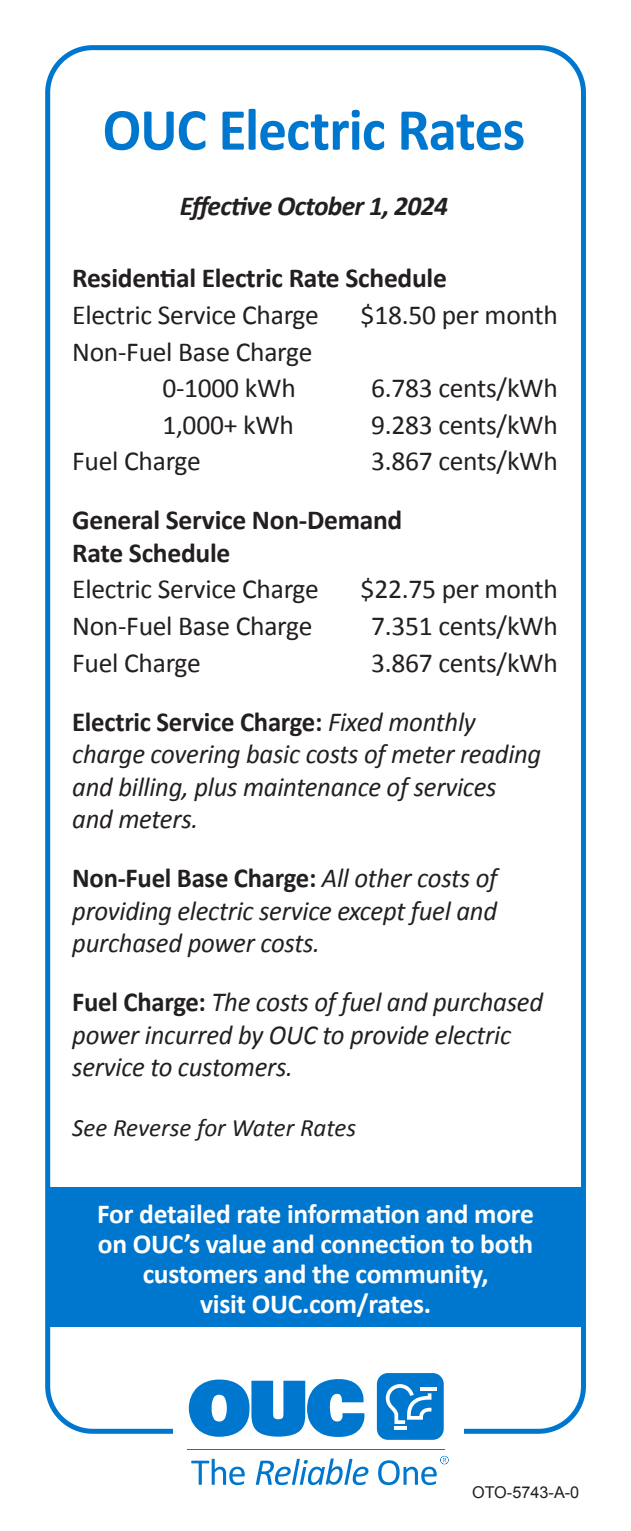
<style>
.page{position:relative;width:631px;height:1531px;background:#fff}
.page>*{position:absolute;margin:0;border:0;box-sizing:border-box;transform-origin:0 0}
.t1{font:700 60px "Calibri";letter-spacing:-.015em;color:#0077ce;scale:.95 1}
.t2{font:italic 27.5px/32.5px "Calibri";letter-spacing:-.01em;color:#231f20}
.t3{font:27.5px/36.5px "Calibri";letter-spacing:-.01em;color:#231f20}
.t4{font:700 27.5px/32.5px "Calibri";letter-spacing:-.01em;color:#231f20}
.t5{font:700 27.5px/30px "Calibri";letter-spacing:-.01em;color:#fff;text-align:center}
.t6{font:italic 700 27.5px "Calibri";letter-spacing:-.025em;color:#231f20}
.t7{font:italic 25px "Calibri";color:#231f20}
.t8{font:16.25px "Arial";color:#231f20}
.s1{font-weight:400}
.s2{font-weight:400;font-style:italic}
.s3{font-weight:700;font-style:normal}
</style>
<div class="page">
<div style="left:45px;top:45px;width:540px;height:1388px;border:5px solid #0077ce;border-radius:45px"></div>
<div style="left:173px;top:1358px;width:290px;height:139px;background:#fff"></div>
<svg style="left:189px;top:1379px;width:175px;height:58px"></svg>
<div style="left:376px;top:1372px;width:67px;height:67px;background:#0077ce;border-radius:11px"></div>
<svg style="left:385px;top:1384px;width:46px;height:39px"></svg>
<svg style="left:394px;top:1426px;width:12px;height:3px"></svg>
<hr style="left:419px;top:1387px;width:17px;height:3px;background:#fff">
<hr style="left:187px;top:1448px;width:257px;height:1px;background:#0077ce">
<svg style="left:191px;top:1455px;width:257px;height:29px"></svg>
<div style="left:47px;top:1187px;width:537px;height:139px;background:#0077ce"></div>
<h1 class="t1" style="left:103px;top:87px;width:446px">OUC Electric Rates</h1>
<p class="t6" style="left:180px;top:186px;width:269px">Effective October 1, 2024</p>
<p class="t4" style="left:72px;top:261px;width:376px">Residential Electric Rate Schedule</p>
<p class="t3" style="left:72px;top:296px;width:248px">Electric Service Charge</p>
<p class="t3" style="left:360px;top:296px;width:198px">$18.50 per month</p>
<p class="t3" style="left:162px;top:332px;width:151px;text-indent:-90px">Non-Fuel Base Charge<br>0-1000 kWh</p>
<p class="t3" style="left:371px;top:369px;width:188px">6.783 cents/kWh</p>
<p class="t3" style="left:162px;top:405px;width:133px">1,000+ kWh</p>
<p class="t3" style="left:371px;top:405px;width:188px">9.283 cents/kWh</p>
<p class="t3" style="left:72px;top:442px;width:130px">Fuel Charge</p>
<p class="t3" style="left:371px;top:442px;width:188px">3.867 cents/kWh</p>
<p class="t4" style="left:72px;top:503px;width:331px">General Service Non-Demand<br>Rate Schedule</p>
<p class="t3" style="left:72px;top:570px;width:248px">Electric Service Charge</p>
<p class="t3" style="left:360px;top:570px;width:198px">$22.75 per month</p>
<p class="t3" style="left:72px;top:606px;width:241px">Non-Fuel Base Charge</p>
<p class="t3" style="left:371px;top:606px;width:188px">7.351 cents/kWh</p>
<p class="t3" style="left:72px;top:643px;width:130px">Fuel Charge</p>
<p class="t4" style="left:72px;top:632px;width:487px;line-height:59px;text-indent:298px"><span class="s1">3.867 cents/kWh<br></span>Electric Service Charge: <span class="s2">Fixed monthly</span></p>
<p class="t2" style="left:72px;top:736px;width:470px">charge covering basic costs of meter reading and billing, plus maintenance of services and meters.</p>
<p class="t2" style="left:72px;top:860px;width:426px;text-align:justify"><span class="s3">Non-Fuel Base Charge:</span> All other costs of providing electric service except fuel and purchased power costs.</p>
<p class="t2" style="left:72px;top:984px;width:472px"><span class="s3">Fuel Charge:</span> The costs of fuel and purchased power incurred by OUC to provide electric service to customers.</p>
<p class="t7" style="left:72px;top:1111px;width:285px">See Reverse for Water Rates</p>
<p class="t5" style="left:97px;top:1197px;width:438px">For detailed rate information and more on OUC’s value and connection to both customers and the community,<br>visit OUC.com/rates.</p>
<p class="t8" style="left:471px;top:1481px;width:109px">OTO-5743-A-0</p>
</div>
